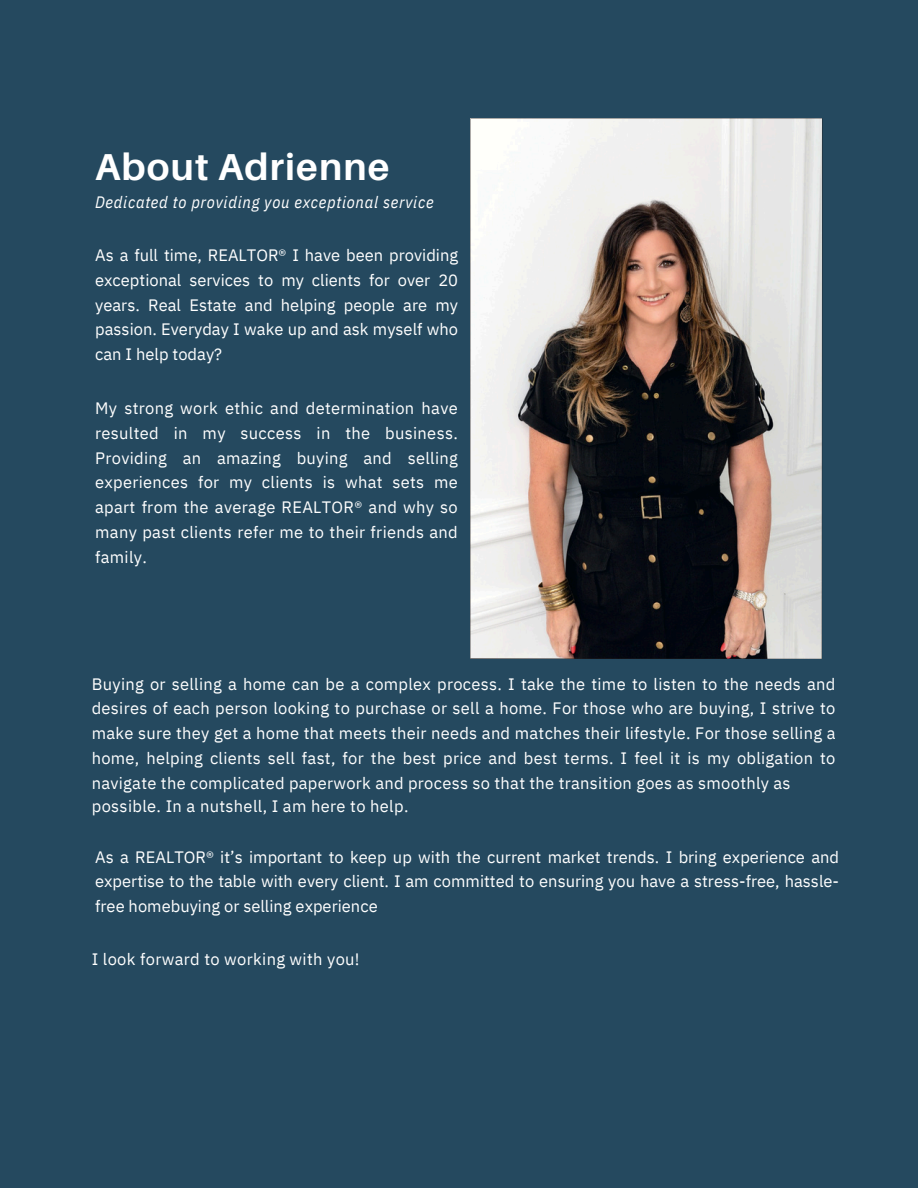
<style>
.page{position:relative;width:918px;height:1188px;background:#25495f}
.page>*{position:absolute;margin:0;border:0;box-sizing:border-box;transform-origin:0 0}
.t1{font:700 37.5px "Aileron";letter-spacing:.03em;color:#fff}
.t2{font:16.5px/24.8px "IBM Plex Sans";letter-spacing:.015em;color:#fff;text-align:justify}
.t3{font:italic 16.5px "IBM Plex Sans Cond";letter-spacing:.045em;color:#fff}
</style>
<div class="page">
<svg style="left:470px;top:118px;width:352px;height:541px;background:#9f9793"></svg>
<h1 class="t1" style="left:95px;top:143px;width:296px">About Adrienne</h1>
<h1 class="t3" style="left:95px;top:191px;width:340px">Dedicated to providing you exceptional service</h1>
<p class="t2" style="left:95px;top:243px;width:364px">As a full time, REALTOR® I have been providing exceptional services to my clients for over 20 years. Real Estate and helping people are my passion. Everyday I wake up and ask myself who can I help today?</p>
<h1 class="t2" style="left:95px;top:396px;width:364px">My strong work ethic and determination have resulted in my success in the business.<br>Providing an amazing buying and selling experiences for my clients is what sets me apart from the average REALTOR® and why so many past clients refer me to their friends and family.</h1>
<h1 class="t2" style="left:92px;top:671px;width:745px">Buying or selling a home can be a complex process. I take the time to listen to the needs and desires of each person looking to purchase or sell a home. For those who are buying, I strive to make sure they get a home that meets their needs and matches their lifestyle. For those selling a home, helping clients sell fast, for the best price and best terms. I feel it is my obligation to navigate the complicated paperwork and process so that the transition goes as smoothly as</h1>
<h1 class="t2" style="left:92px;top:793px;width:318px">possible. In a nutshell, I am here to help.</h1>
<h1 class="t2" style="left:95px;top:844px;width:745px">As a REALTOR® it’s important to keep up with the current market trends. I bring experience and expertise to the table with every client. I am committed to ensuring you have a stress-free, hassle&shy;free homebuying or selling experience</h1>
<h1 class="t2" style="left:92px;top:946px;width:269px">I look forward to working with you!</h1>
</div>
